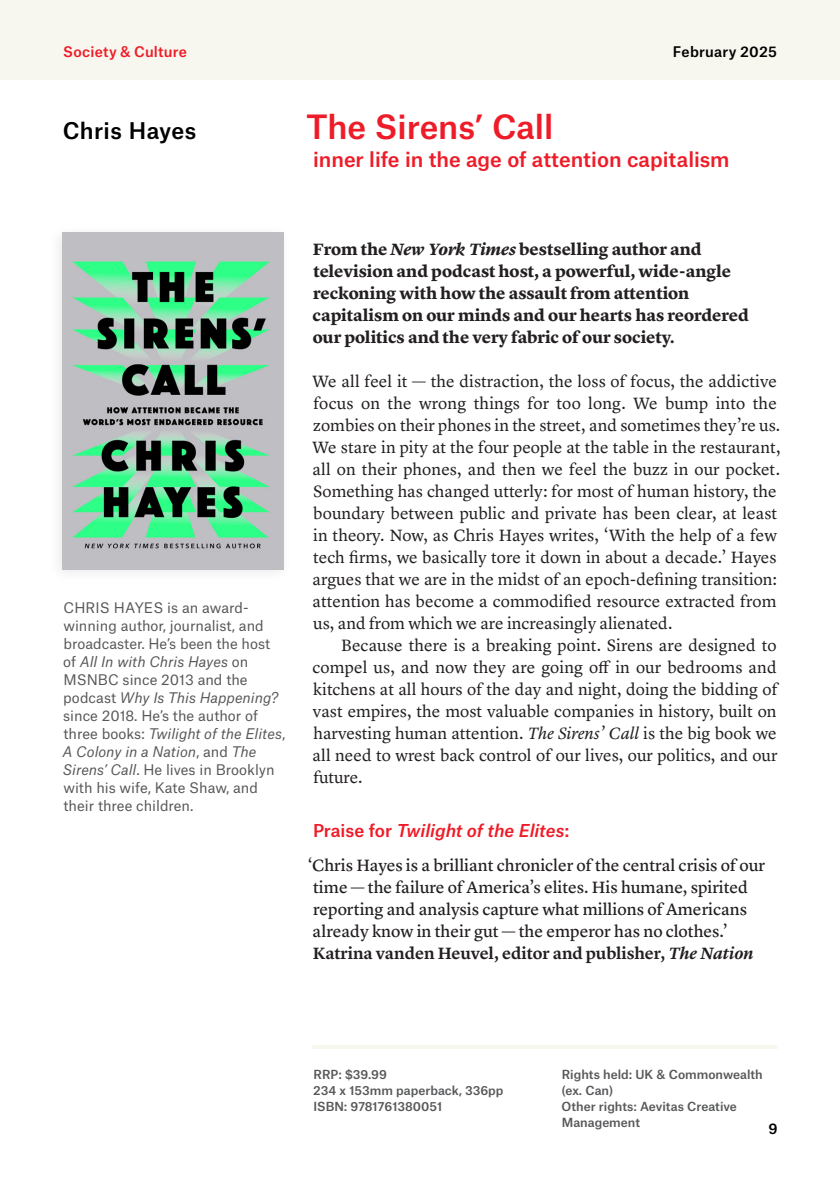
<style>
.page{position:relative;width:840px;height:1191px;background:#fff}
.page>*{position:absolute;margin:0;border:0;box-sizing:border-box;transform-origin:0 0}
.t1{font:500 32px "Atlas Grotesk";color:#ee1c28}
.t2{font:500 22px "Atlas Grotesk";letter-spacing:.015em;color:#000}
.t3{font:500 20px "Atlas Grotesk";color:#ee1c28}
.t4{font:17px/22px "Lyon Text";color:#231f20}
.t5{font:700 17px/22px "Lyon Text";color:#231f20}
.t6{font:17px/22px "Lyon Text Regular No.2";color:#231f20}
.t7{font:600 17px "Lyon Text";letter-spacing:-.005em;color:#231f20}
.t8{font:italic 500 17px "Atlas Grotesk";color:#ee1c28}
.t9{font:14px/18px "Atlas Grotesk";color:#57585a}
.t10{font:500 14px "Atlas Grotesk";letter-spacing:.015em;color:#ee1c28}
.t11{font:500 14px "Atlas Grotesk";letter-spacing:.02em;color:#000}
.t12{font:500 12px/16px "Atlas Grotesk";color:#57585a}
.s1{font-style:italic}
.s2{font-style:normal}
</style>
<div class="page">
<div style="left:0;top:0;width:839px;height:79px;background:#f8f7ef"></div>
<hr style="left:312px;top:1045px;width:465px;height:4px;background:#f8f7ef">
<div style="left:48px;top:224px;width:245px;height:360px;background:#231f20;opacity:.1"></div>
<img style="left:62px;top:233px;width:221px;height:336px">
<p class="t10" style="left:63px;top:40px;width:125px">Society &amp; Culture</p>
<p class="t11" style="left:672px;top:40px;width:105px">February 2025</p>
<p class="t2" style="left:63px;top:112px;width:135px">Chris Hayes</p>
<h1 class="t1" style="left:306px;top:100px;width:248px">The Sirens’ Call</h1>
<p class="t3" style="left:313px;top:143px;width:418px">inner life in the age of attention capitalism</p>
<p class="t9" style="left:62px;top:597px;width:224px">CHRIS HAYES is an award&shy;winning author, journalist, and broadcaster. He’s been the host of <span class="s1">All In with Chris Hayes</span> on<br>MSNBC since 2013 and the podcast <span class="s1">Why Is This Happening? </span>since 2018. He’s the author of three books: <span class="s1">Twilight of the Elites</span>,<br><span class="s1">A Colony in a Nation</span>, and <span class="s1">The<br>Sirens’ Call</span>. He lives in Brooklyn with his wife, Kate Shaw, and their three children.</p>
<p class="t5" style="left:312px;top:237px;width:437px">From the <span class="s1">New York Times</span> bestselling author and television and podcast host, a powerful, wide-angle reckoning with how the assault from attention capitalism on our minds and our hearts has reordered our politics and the very fabric of our society.</p>
<p class="t4" style="left:312px;top:369px;width:469px">We all feel it — the distraction, the loss of focus, the addictive focus on the wrong things for too long. We bump into the zombies on their phones in the street, and sometimes they’re us.<br>We stare in pity at the four people at the table in the restaurant, all on their phones, and then we feel the buzz in our pocket.<br>Something has changed utterly: for most of human history, the boundary between public and private has been clear, at least in theory. Now, as Chris Hayes writes, ‘With the help of a few tech firms, we basically tore it down in about a decade.’ Hayes argues that we are in the midst of an epoch-defining transition: attention has become a commodified resource extracted from us, and from which we are increasingly alienated.</p>
<p class="t4" style="left:312px;top:633px;width:466px;text-align:justify;text-indent:28px">Because there is a breaking point. Sirens are designed to compel us, and now they are going off in our bedrooms and kitchens at all hours of the day and night, doing the bidding of vast empires, the most valuable companies in history, built on harvesting human attention. <span class="s1">The Sirens’ Call</span> is the big book we all need to wrest back control of our lives, our politics, and our future.</p>
<p class="t8" style="left:313px;top:816px;width:257px"><span class="s2">Praise for</span> Twilight of the Elites<span class="s2">:</span></p>
<p class="t6" style="left:308px;top:853px;width:458px">‘Chris Hayes is a brilliant chronicler of the central crisis of our time — the failure of America’s elites. His humane, spirited reporting and analysis capture what millions of Americans already know in their gut — the emperor has no clothes.’</p>
<p class="t7" style="left:312px;top:940px;width:442px">Katrina vanden Heuvel, editor and publisher, <span class="s1">The Nation</span></p>
<p class="t12" style="left:313px;top:1065px;width:192px">RRP: $39.99<br>234 x 153mm paperback, 336pp<br>ISBN: 9781761380051</p>
<p class="t12" style="left:561px;top:1065px;width:203px">Rights held: UK &amp; Commonwealth (ex. Can)<br>Other rights: Aevitas Creative<br>Management</p>
<p class="t11" style="left:768px;top:1117px;width:11px">9</p>
</div>
